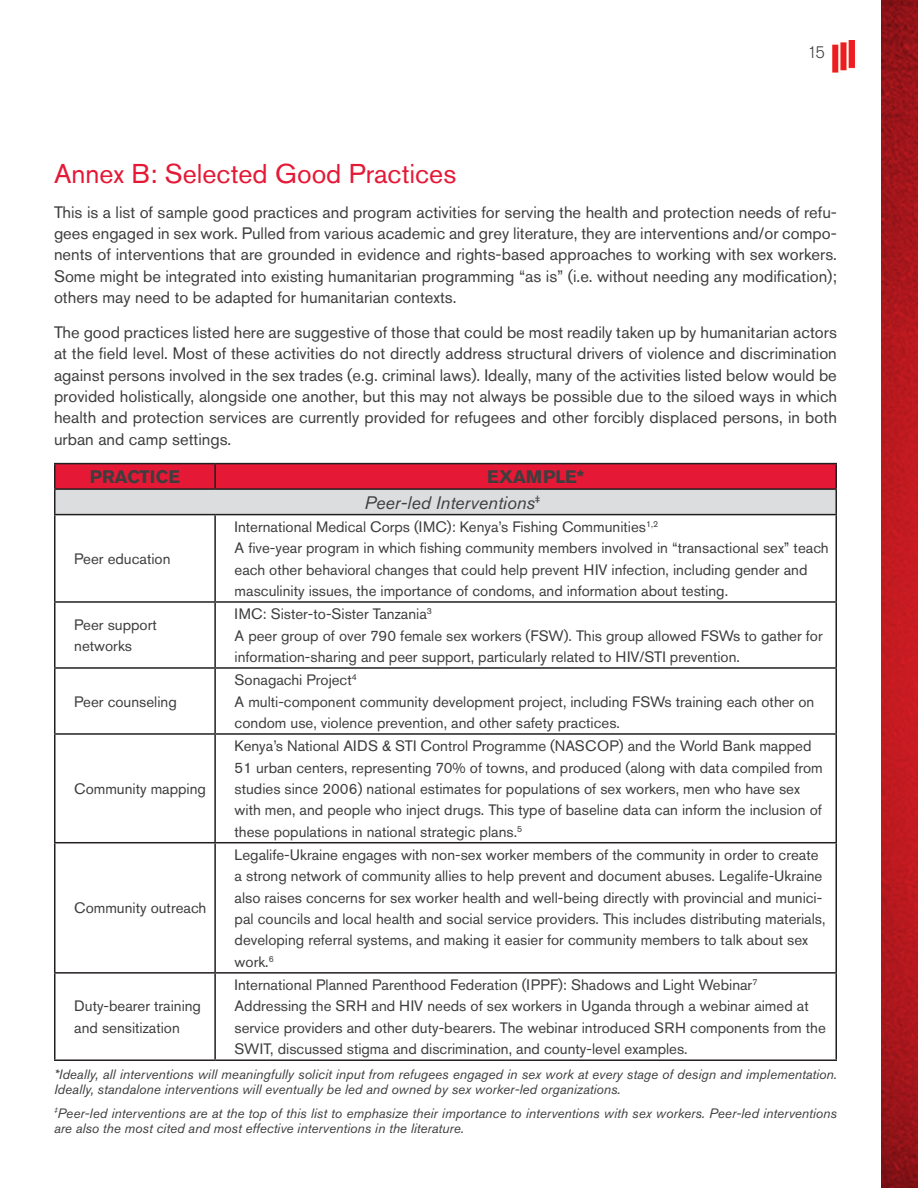
<style>
.page{position:relative;width:918px;height:1188px;background:#fff}
.page>*{position:absolute;margin:0;border:0;box-sizing:border-box;transform-origin:0 0}
.small_bullets_paragr{font:27px "Akzidenz Grotesk Std";color:#e51836}
.small_bullets_paragr-2{font:italic 18px "Akzidenz Grotesk Std";color:#3e3e3f}
.small_bullets_paragr-3{font:700 18px "Akzidenz Grotesk Std";color:#3e3e3f}
.small_bullets_paragr-4{font:16.5px/21.3px "Akzidenz Grotesk Std";color:#3e3e3f;text-align:justify}
.t1{font:300 16.5px "Akzidenz Grotesk Std";color:#3e3e3f}
.small_bullets_paragr-5{font:15px/21.3px "Akzidenz Grotesk Std";color:#3e3e3f}
.small_bullets_paragr-6{font:italic 13.5px/15px "Akzidenz Grotesk Std";color:#3e3e3f}
</style>
<div class="page">
<img style="left:881px;top:0;width:37px;height:1188px">
<img style="left:833px;top:40px;width:21px;height:32px">
<hr style="left:54px;top:463px;width:161px;height:1px;background:#231f20">
<hr style="left:54px;top:464px;width:2px;height:24px;background:#231f20">
<hr style="left:215px;top:463px;width:622px;height:1px;background:#231f20">
<hr style="left:54px;top:488px;width:161px;height:2px;background:#231f20">
<hr style="left:54px;top:490px;width:2px;height:24px;background:#231f20">
<svg style="left:55px;top:464px;width:782px;height:50px;background:#d87685"></svg>
<hr style="left:54px;top:514px;width:161px;height:1px;background:#231f20">
<hr style="left:54px;top:515px;width:2px;height:86px;background:#231f20">
<hr style="left:215px;top:514px;width:622px;height:1px;background:#231f20">
<hr style="left:214px;top:515px;width:2px;height:86px;background:#231f20">
<hr style="left:836px;top:515px;width:1px;height:86px;background:#231f20">
<hr style="left:54px;top:601px;width:161px;height:2px;background:#231f20">
<hr style="left:54px;top:603px;width:2px;height:64px;background:#231f20">
<hr style="left:215px;top:601px;width:622px;height:2px;background:#231f20">
<hr style="left:214px;top:603px;width:2px;height:64px;background:#231f20">
<hr style="left:836px;top:603px;width:1px;height:64px;background:#231f20">
<hr style="left:54px;top:667px;width:161px;height:2px;background:#231f20">
<hr style="left:54px;top:669px;width:2px;height:64px;background:#231f20">
<hr style="left:215px;top:667px;width:622px;height:2px;background:#231f20">
<hr style="left:214px;top:669px;width:2px;height:64px;background:#231f20">
<hr style="left:836px;top:669px;width:1px;height:64px;background:#231f20">
<hr style="left:54px;top:733px;width:161px;height:2px;background:#231f20">
<hr style="left:54px;top:735px;width:2px;height:107px;background:#231f20">
<hr style="left:215px;top:733px;width:622px;height:2px;background:#231f20">
<hr style="left:214px;top:735px;width:2px;height:107px;background:#231f20">
<hr style="left:836px;top:735px;width:1px;height:107px;background:#231f20">
<hr style="left:54px;top:842px;width:161px;height:1px;background:#231f20">
<hr style="left:54px;top:843px;width:2px;height:129px;background:#231f20">
<hr style="left:215px;top:842px;width:622px;height:1px;background:#231f20">
<hr style="left:214px;top:843px;width:2px;height:129px;background:#231f20">
<hr style="left:836px;top:843px;width:1px;height:129px;background:#231f20">
<hr style="left:54px;top:972px;width:161px;height:2px;background:#231f20">
<hr style="left:54px;top:974px;width:2px;height:85px;background:#231f20">
<hr style="left:215px;top:972px;width:622px;height:2px;background:#231f20">
<hr style="left:214px;top:974px;width:2px;height:85px;background:#231f20">
<hr style="left:836px;top:974px;width:1px;height:85px;background:#231f20">
<hr style="left:54px;top:1059px;width:161px;height:2px;background:#231f20">
<hr style="left:215px;top:1059px;width:622px;height:2px;background:#231f20">
<p class="t1" style="left:808px;top:43px;width:19px">15</p>
<p class="small_bullets_paragr" style="left:54px;top:157px;width:404px">Annex B: Selected Good Practices</p>
<p class="small_bullets_paragr-4" style="left:54px;top:201px;width:785px">This is a list of sample good practices and program activities for serving the health and protection needs of refu&shy;gees engaged in sex work. Pulled from various academic and grey literature, they are interventions and/or compo&shy;nents of interventions that are grounded in evidence and rights-based approaches to working with sex workers.<br>Some might be integrated into existing humanitarian programming “as is” (i.e. without needing any modification); others may need to be adapted for humanitarian contexts.</p>
<p class="small_bullets_paragr-4" style="left:54px;top:321px;width:784px">The good practices listed here are suggestive of those that could be most readily taken up by humanitarian actors at the field level. Most of these activities do not directly address structural drivers of violence and discrimination against persons involved in the sex trades (e.g. criminal laws). Ideally, many of the activities listed below would be provided holistically, alongside one another, but this may not always be possible due to the siloed ways in which health and protection services are currently provided for refugees and other forcibly displaced persons, in both urban and camp settings.</p>
<p class="small_bullets_paragr-3" style="left:90px;top:466px;width:92px">PRACTICE</p>
<p class="small_bullets_paragr-3" style="left:487px;top:466px;width:99px">EXAMPLE*</p>
<p class="small_bullets_paragr-2" style="left:365px;top:492px;width:177px">Peer-led Interventions<sup>‡</sup></p>
<p class="small_bullets_paragr-5" style="left:74px;top:548px;width:98px">Peer education</p>
<p class="small_bullets_paragr-5" style="left:74px;top:614px;width:84px">Peer support</p>
<p class="small_bullets_paragr-5" style="left:74px;top:635px;width:59px">networks</p>
<p class="small_bullets_paragr-5" style="left:74px;top:691px;width:104px">Peer counseling</p>
<p class="small_bullets_paragr-5" style="left:74px;top:778px;width:133px">Community mapping</p>
<p class="small_bullets_paragr-5" style="left:74px;top:897px;width:134px">Community outreach</p>
<p class="small_bullets_paragr-5" style="left:235px;top:516px;width:425px">International Medical Corps (IMC): Kenya’s Fishing Communities<sup>1,2</sup></p>
<p class="small_bullets_paragr-5" style="left:235px;top:537px;width:596px">A five-year program in which fishing community members involved in “transactional sex” teach each other behavioral changes that could help prevent HIV infection, including gender and masculinity issues, the importance of condoms, and information about testing.</p>
<p class="small_bullets_paragr-5" style="left:235px;top:603px;width:199px">IMC: Sister-to-Sister Tanzania<sup>3</sup></p>
<p class="small_bullets_paragr-5" style="left:235px;top:625px;width:590px">A peer group of over 790 female sex workers (FSW). This group allowed FSWs to gather for information-sharing and peer support, particularly related to HIV/STI prevention.</p>
<p class="small_bullets_paragr-5" style="left:235px;top:669px;width:124px">Sonagachi Project<sup>4</sup></p>
<p class="small_bullets_paragr-5" style="left:235px;top:691px;width:581px">A multi-component community development project, including FSWs training each other on condom use, violence prevention, and other safety practices.</p>
<p class="small_bullets_paragr-5" style="left:235px;top:735px;width:590px">Kenya’s National AIDS &amp; STI Control Programme (NASCOP) and the World Bank mapped 51 urban centers, representing 70% of towns, and produced (along with data compiled from studies since 2006) national estimates for populations of sex workers, men who have sex with men, and people who inject drugs. This type of baseline data can inform the inclusion of these populations in national strategic plans.<sup>5</sup></p>
<p class="small_bullets_paragr-5" style="left:235px;top:844px;width:592px">Legalife-Ukraine engages with non-sex worker members of the community in order to create a strong network of community allies to help prevent and document abuses. Legalife-Ukraine also raises concerns for sex worker health and well-being directly with provincial and munici&shy;pal councils and local health and social service providers. This includes distributing materials, developing referral systems, and making it easier for community members to talk about sex work.<sup>6</sup></p>
<p class="small_bullets_paragr-5" style="left:235px;top:974px;width:524px">International Planned Parenthood Federation (IPPF): Shadows and Light Webinar<sup>7</sup></p>
<p class="small_bullets_paragr-5" style="left:235px;top:996px;width:593px">Addressing the SRH and HIV needs of sex workers in Uganda through a webinar aimed at service providers and other duty-bearers. The webinar introduced SRH components from the<br>SWIT, discussed stigma and discrimination, and county-level examples.</p>
<p class="small_bullets_paragr-6" style="left:54px;top:1067px;width:785px">*Ideally, all interventions will meaningfully solicit input from refugees engaged in sex work at every stage of design and implementation.<br>Ideally, standalone interventions will eventually be led and owned by sex worker-led organizations.</p>
<p class="small_bullets_paragr-6" style="left:54px;top:1106px;width:785px"><sup>‡</sup>Peer-led interventions are at the top of this list to emphasize their importance to interventions with sex workers. Peer-led interventions are also the most cited and most effective interventions in the literature.</p>
<p class="small_bullets_paragr-5" style="left:74px;top:996px;width:128px">Duty-bearer training and sensitization</p>
</div>
